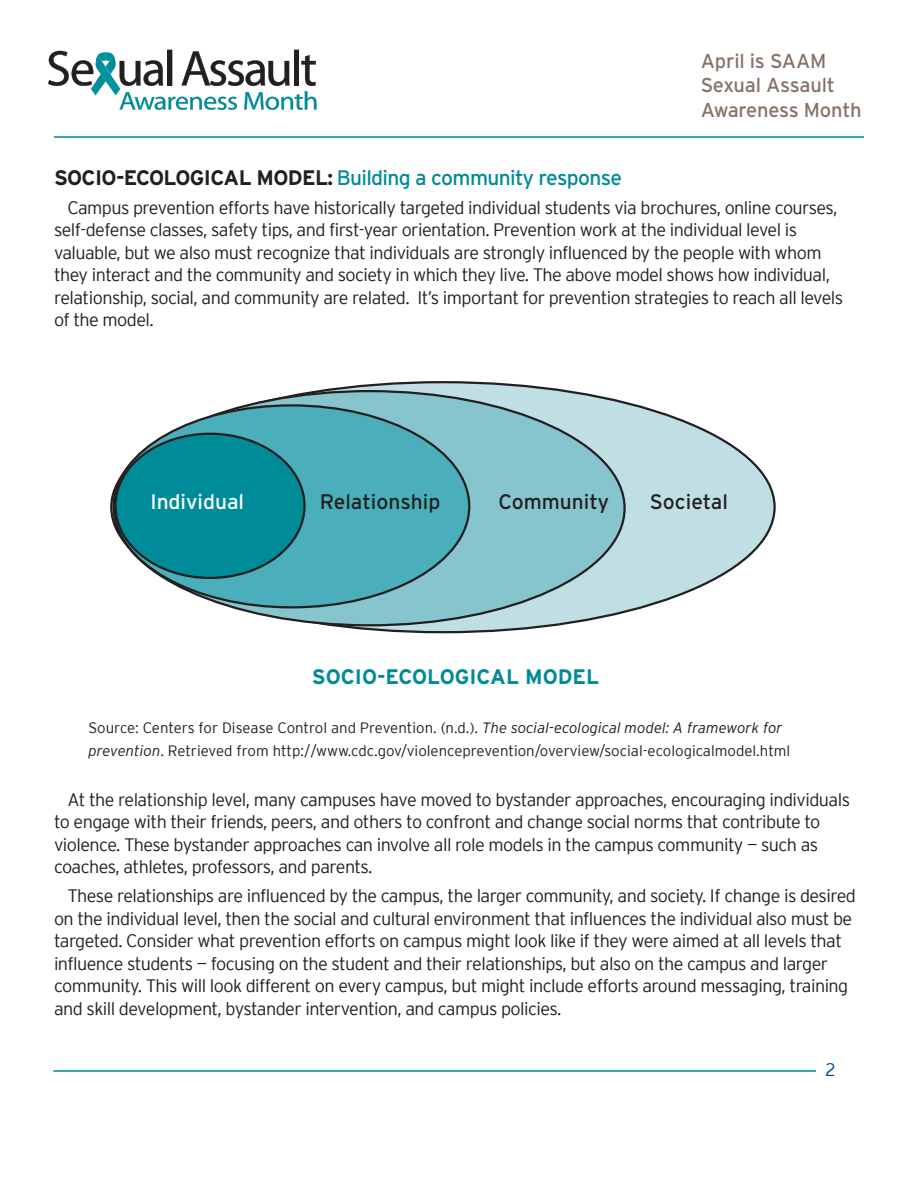
<style>
.page{position:relative;width:918px;height:1188px;background:#fff}
.page>*{position:absolute;margin:0;border:0;box-sizing:border-box;transform-origin:0 0}
.t1{font:21px "Interstate";letter-spacing:-.03em;color:#008b98}
.t2{font:21px "Interstate";color:#231f20}
.t3{font:700 21px "Interstate";color:#008b98}
.t4{font:21px "Interstate";color:#fff}
.t5{font:20.1px/24.2px "Interstate";letter-spacing:-.01em;color:#877269}
.t6{font:300 18px/22.5px "Interstate";letter-spacing:-.03em;color:#231f20}
.t7{font:300 18px "Interstate";color:#014990}
.t8{font:300 15px/22.5px "Interstate";color:#231f20}
.s1{font-weight:700;color:#231f20}
.s2{font-style:italic}
</style>
<div class="page">
<img style="left:113px;top:55px;width:6px;height:41px">
<svg style="left:48px;top:51px;width:65px;height:45px"></svg>
<svg style="left:119px;top:50px;width:198px;height:60px"></svg>
<hr style="left:54px;top:136px;width:810px;height:2px;background:#008b98">
<hr style="left:53px;top:1070px;width:810px;height:2px;background:#008b98">
<div style="left:816px;top:1062px;width:49px;height:29px;background:#fff"></div>
<div style="left:111px;top:382px;width:664px;height:250px;background:#c0dfe4;border-radius:50%"></div>
<div style="left:114px;top:391px;width:511px;height:234px;background:#87c5ce;border-radius:50%"></div>
<div style="left:114px;top:405px;width:355px;height:202px;background:#4aafba;border-radius:50%"></div>
<div style="left:116px;top:434px;width:189px;height:144px;background:#008b98;border-radius:50%"></div>
<p class="t5" style="left:701px;top:49px;width:162px">April is SAAM<br>Sexual Assault<br>Awareness Month</p>
<p class="t1" style="left:54px;top:165px;width:570px"><span class="s1">SOCIO-ECOLOGICAL MODEL:</span> Building a community response</p>
<p class="t6" style="left:54px;top:196px;width:791px;text-indent:14px">Campus prevention efforts have historically targeted individual students via brochures, online courses, self-defense classes, safety tips, and first-year orientation. Prevention work at the individual level is valuable, but we also must recognize that individuals are strongly influenced by the people with whom they interact and the community and society in which they live. The above model shows how individual, relationship, social, and community are related. It’s important for prevention strategies to reach all levels of the model.</p>
<p class="t4" style="left:150px;top:489px;width:95px">Individual</p>
<p class="t2" style="left:320px;top:489px;width:122px">Relationship</p>
<p class="t2" style="left:498px;top:489px;width:112px">Community</p>
<p class="t2" style="left:650px;top:489px;width:80px">Societal</p>
<p class="t3" style="left:312px;top:664px;width:289px">SOCIO-ECOLOGICAL MODEL</p>
<p class="t8" style="left:89px;top:717px;width:703px">Source: Centers for Disease Control and Prevention. (n.d.). <span class="s2">The social-ecological model: A framework for prevention</span>. Retrieved from http://www.cdc.gov/violenceprevention/overview/social-ecologicalmodel.html</p>
<p class="t6" style="left:54px;top:788px;width:798px;text-indent:14px">At the relationship level, many campuses have moved to bystander approaches, encouraging individuals to engage with their friends, peers, and others to confront and change social norms that contribute to violence. These bystander approaches can involve all role models in the campus community — such as coaches, athletes, professors, and parents.</p>
<p class="t6" style="left:54px;top:885px;width:803px;text-indent:14px">These relationships are influenced by the campus, the larger community, and society. If change is desired on the individual level, then the social and cultural environment that influences the individual also must be targeted. Consider what prevention efforts on campus might look like if they were aimed at all levels that influence students — focusing on the student and their relationships, but also on the campus and larger community. This will look different on every campus, but might include efforts around messaging, training and skill development, bystander intervention, and campus policies.</p>
<p class="t7" style="left:825px;top:1060px;width:12px">2</p>
</div>
